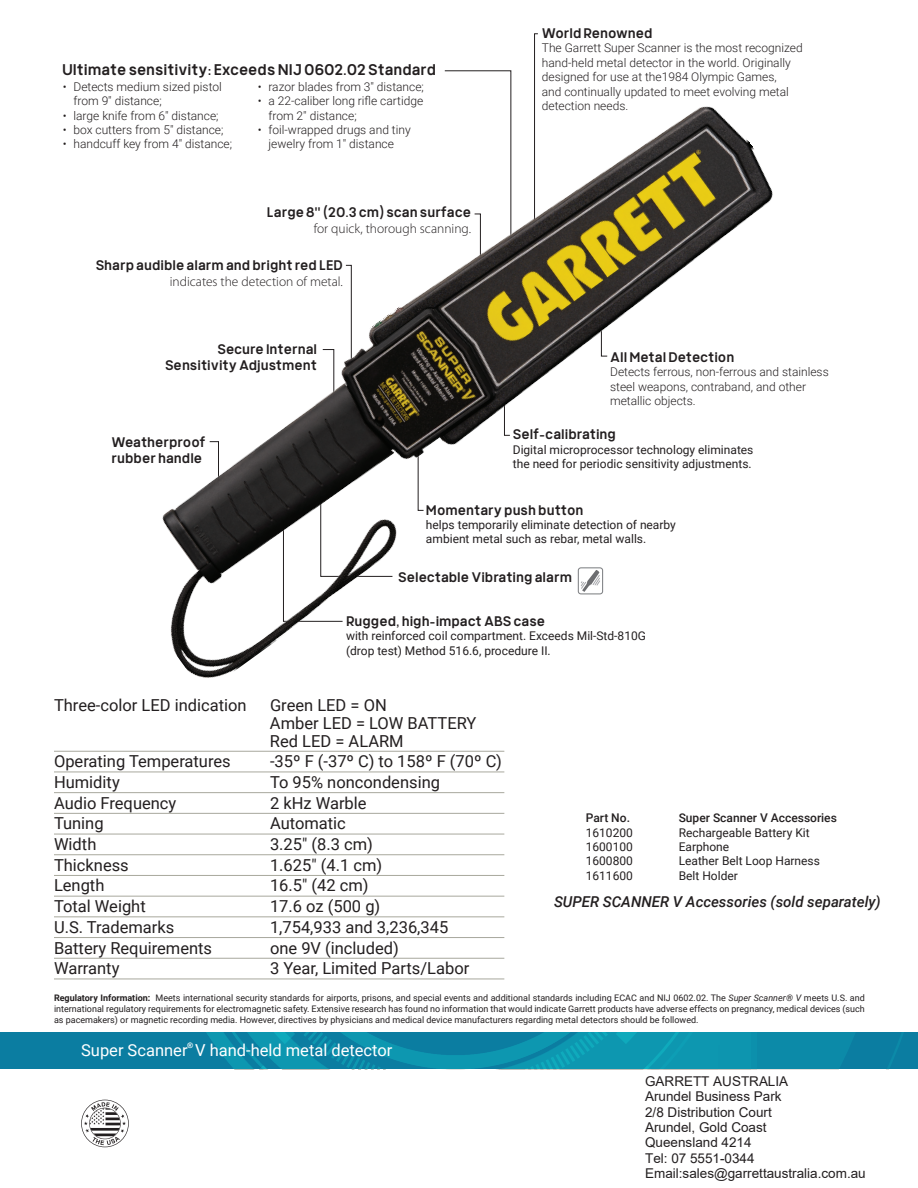
<style>
.page{position:relative;width:918px;height:1188px;background:#fff}
.page>*{position:absolute;margin:0;border:0;box-sizing:border-box;transform-origin:0 0}
.Key_Features{font:16.5px/18px "Roboto";color:#231f20}
.t1{font:16.5px "Roboto";color:#fff}
.Feature_Headline{font:15px "Mula";color:#231f20}
.Accessories_catagory{font:italic 500 15px "Roboto";color:#231f20}
.Feature_Headline-2{font:13.5px/16.2px "Mula";color:#231f20;text-align:right}
.t2{font:13.5px/15.5px "Arial";color:#231f20}
.Feature_Discription{font:300 13.5px "Myriad Pro";color:#231f20}
.Feature_Discription-2{font:13.5px "Mula";color:#231f20}
.Feature_Discription-3{font:300 12px/14.4px "Roboto";color:#231f20}
.Feature_Discription-4{font:12px/14.4px "Roboto";color:#231f20}
.t3{font:500 12px "Roboto";color:#231f20}
.Feature_Discription-5{font:9px/10.8px "Roboto";color:#231f20;text-align:justify}
.t4{font:700 7.5px "Arial";color:#fff}
.s1{font-family:"Myriad Pro";font-weight:300}
.s2{font-weight:700}
.s3{font-style:italic}
</style>
<div class="page">
<svg style="left:0;top:1032px;width:918px;height:37px;background:#0b89a8"></svg>
<svg style="left:81px;top:1100px;width:48px;height:47px"></svg>
<svg style="left:534px;top:33px;width:4px;height:51px"></svg>
<svg style="left:444px;top:70px;width:68px;height:14px"></svg>
<img style="left:162px;top:84px;width:611px;height:594px">
<hr style="left:54px;top:751px;width:450px;height:1px;background:#a8a89d">
<hr style="left:54px;top:772px;width:450px;height:1px;background:#a8a89d">
<hr style="left:54px;top:792px;width:450px;height:1px;background:#a8a89d">
<hr style="left:54px;top:813px;width:450px;height:1px;background:#a8a89d">
<hr style="left:54px;top:834px;width:450px;height:1px;background:#a8a89d">
<hr style="left:54px;top:854px;width:450px;height:1px;background:#a8a89d">
<hr style="left:54px;top:875px;width:450px;height:1px;background:#a8a89d">
<hr style="left:54px;top:896px;width:450px;height:1px;background:#a8a89d">
<hr style="left:54px;top:916px;width:450px;height:1px;background:#a8a89d">
<hr style="left:54px;top:937px;width:450px;height:1px;background:#a8a89d">
<hr style="left:54px;top:958px;width:450px;height:1px;background:#a8a89d">
<hr style="left:54px;top:979px;width:450px;height:1px;background:#a8a89d">
<p class="Feature_Headline" style="left:62px;top:60px;width:376px">Ultimate sensitivity: Exceeds NIJ 0602.02 Standard</p>
<p class="Feature_Discription-3" style="left:74px;top:79px;width:150px;text-indent:-11px">• Detects medium sized pistol from 9" distance;</p>
<p class="Feature_Discription-3" style="left:63px;top:108px;width:157px">• large knife from 6" distance;</p>
<p class="Feature_Discription-3" style="left:63px;top:122px;width:162px">• box cutters from 5" distance;</p>
<p class="Feature_Discription-3" style="left:63px;top:137px;width:171px">• handcuff key from 4" distance;</p>
<p class="Feature_Discription-3" style="left:258px;top:79px;width:168px">• razor blades from 3" distance;</p>
<p class="Feature_Discription-3" style="left:268px;top:93px;width:156px;text-indent:-11px">• a 22-caliber long rifle cartidge from 2" distance;</p>
<p class="Feature_Discription-3" style="left:258px;top:122px;width:155px;text-align:center">• foil-wrapped drugs and tiny jewelry from 1" distance</p>
<p class="Feature_Headline-2" style="left:267px;top:204px;width:206px">Large 8" (20.3 cm) scan surface</p>
<p class="Feature_Discription" style="left:314px;top:221px;width:159px">for quick, thorough scanning.</p>
<p class="Feature_Headline-2" style="left:96px;top:257px;width:249px">Sharp audible alarm and bright red LED <span class="s1">indicates the detection of metal.</span></p>
<p class="Feature_Headline-2" style="left:165px;top:340px;width:154px">Secure Internal<br>Sensitivity Adjustment</p>
<p class="Feature_Headline-2" style="left:542px;top:25px;width:112px">World Renowned</p>
<p class="Feature_Discription-3" style="left:542px;top:40px;width:262px">The Garrett Super Scanner is the most recognized hand-held metal detector in the world. Originally designed for use at the1984 Olympic Games,<br>and continually updated to meet evolving metal detection needs.</p>
<p class="Feature_Headline-2" style="left:610px;top:349px;width:126px">All Metal Detection</p>
<p class="Feature_Discription-3" style="left:610px;top:364px;width:220px">Detects ferrous, non-ferrous and stainless steel weapons, contraband, and other metallic objects.</p>
<p class="Feature_Headline-2" style="left:112px;top:433px;width:95px;text-align:left">Weatherproof rubber handle</p>
<p class="Feature_Headline-2" style="left:513px;top:426px;width:105px">Self-calibrating</p>
<p class="Feature_Discription-4" style="left:513px;top:442px;width:242px">Digital microprocessor technology eliminates the need for periodic sensitivity adjustments.</p>
<p class="Feature_Headline-2" style="left:426px;top:501px;width:159px">Momentary push button</p>
<p class="Feature_Discription-4" style="left:426px;top:517px;width:251px">helps temporarily eliminate detection of nearby ambient metal such as rebar, metal walls.</p>
<p class="Feature_Discription-2" style="left:398px;top:569px;width:175px">Selectable Vibrating alarm</p>
<p class="Feature_Headline-2" style="left:346px;top:613px;width:201px">Rugged, high-impact ABS case</p>
<p class="Feature_Discription-4" style="left:346px;top:628px;width:301px">with reinforced coil compartment. Exceeds Mil-Std-810G (drop test) Method 516.6, procedure II.</p>
<p class="Key_Features" style="left:54px;top:695px;width:194px">Three-color LED indication</p>
<p class="Key_Features" style="left:270px;top:695px;width:208px">Green LED = ON<br>Amber LED = LOW BATTERY<br>Red LED = ALARM</p>
<p class="Key_Features" style="left:54px;top:752px;width:178px">Operating Temperatures</p>
<p class="Key_Features" style="left:270px;top:752px;width:233px">-35º F (-37º C) to 158º F (70º C)</p>
<p class="Key_Features" style="left:54px;top:772px;width:67px">Humidity</p>
<p class="Key_Features" style="left:270px;top:772px;width:172px">To 95% noncondensing</p>
<p class="Key_Features" style="left:54px;top:793px;width:124px">Audio Frequency</p>
<p class="Key_Features" style="left:270px;top:793px;width:98px">2 kHz Warble</p>
<p class="Key_Features" style="left:54px;top:814px;width:51px">Tuning</p>
<p class="Key_Features" style="left:270px;top:814px;width:77px">Automatic</p>
<p class="Key_Features" style="left:54px;top:835px;width:44px">Width</p>
<p class="Key_Features" style="left:270px;top:835px;width:104px">3.25" (8.3 cm)</p>
<p class="Key_Features" style="left:54px;top:855px;width:76px">Thickness</p>
<p class="Key_Features" style="left:270px;top:855px;width:114px">1.625" (4.1 cm)</p>
<p class="Key_Features" style="left:54px;top:876px;width:52px">Length</p>
<p class="Key_Features" style="left:270px;top:876px;width:100px">16.5" (42 cm)</p>
<p class="Key_Features" style="left:54px;top:897px;width:93px">Total Weight</p>
<p class="Key_Features" style="left:270px;top:897px;width:112px">17.6 oz (500 g)</p>
<p class="Key_Features" style="left:54px;top:917px;width:122px">U.S. Trademarks</p>
<p class="Key_Features" style="left:270px;top:917px;width:180px">1,754,933 and 3,236,345</p>
<p class="Key_Features" style="left:54px;top:938px;width:160px">Battery Requirements</p>
<p class="Key_Features" style="left:270px;top:938px;width:130px">one 9V (included)</p>
<p class="Key_Features" style="left:54px;top:959px;width:67px">Warranty</p>
<p class="Key_Features" style="left:270px;top:959px;width:201px">3 Year, Limited Parts/Labor</p>
<p class="t3" style="left:586px;top:810px;width:46px">Part No.</p>
<p class="t3" style="left:679px;top:810px;width:160px">Super Scanner V Accessories</p>
<p class="Feature_Discription-4" style="left:586px;top:825px;width:49px">1610200</p>
<p class="Feature_Discription-4" style="left:679px;top:825px;width:133px">Rechargeable Battery Kit</p>
<p class="Feature_Discription-4" style="left:586px;top:839px;width:49px">1600100</p>
<p class="Feature_Discription-4" style="left:679px;top:839px;width:52px">Earphone</p>
<p class="Feature_Discription-4" style="left:586px;top:854px;width:49px">1600800</p>
<p class="Feature_Discription-4" style="left:679px;top:854px;width:143px">Leather Belt Loop Harness</p>
<p class="Feature_Discription-4" style="left:586px;top:868px;width:49px">1611600</p>
<p class="Feature_Discription-4" style="left:679px;top:868px;width:61px">Belt Holder</p>
<p class="Accessories_catagory" style="left:554px;top:891px;width:328px">SUPER SCANNER V Accessories (sold separately)</p>
<p class="Feature_Discription-5" style="left:54px;top:993px;width:812px"><span class="s2">Regulatory Information:</span> Meets international security standards for airports, prisons, and special events and additional standards including ECAC and NIJ 0602.02. The <span class="s3">Super Scanner® V</span> meets U.S. and international regulatory requirements for electromagnetic safety. Extensive research has found no information that would indicate Garrett products have adverse effects on pregnancy, medical devices (such as pacemakers) or magnetic recording media. However, directives by physicians and medical device manufacturers regarding metal detectors should be followed.</p>
<p class="t1" style="left:81px;top:1038px;width:108px">Super Scanner</p>
<p class="t4" style="left:188px;top:1040px;width:7px">®</p>
<p class="t1" style="left:195px;top:1038px;width:199px">V hand-held metal detector</p>
<p class="t2" style="left:645px;top:1073px;width:222px">GARRETT AUSTRALIA<br>Arundel Business Park<br>2/8 Distribution Court<br>Arundel, Gold Coast<br>Queensland 4214<br>Tel: 07 5551-0344<br>Email:sales@garrettaustralia.com.au</p>
</div>
